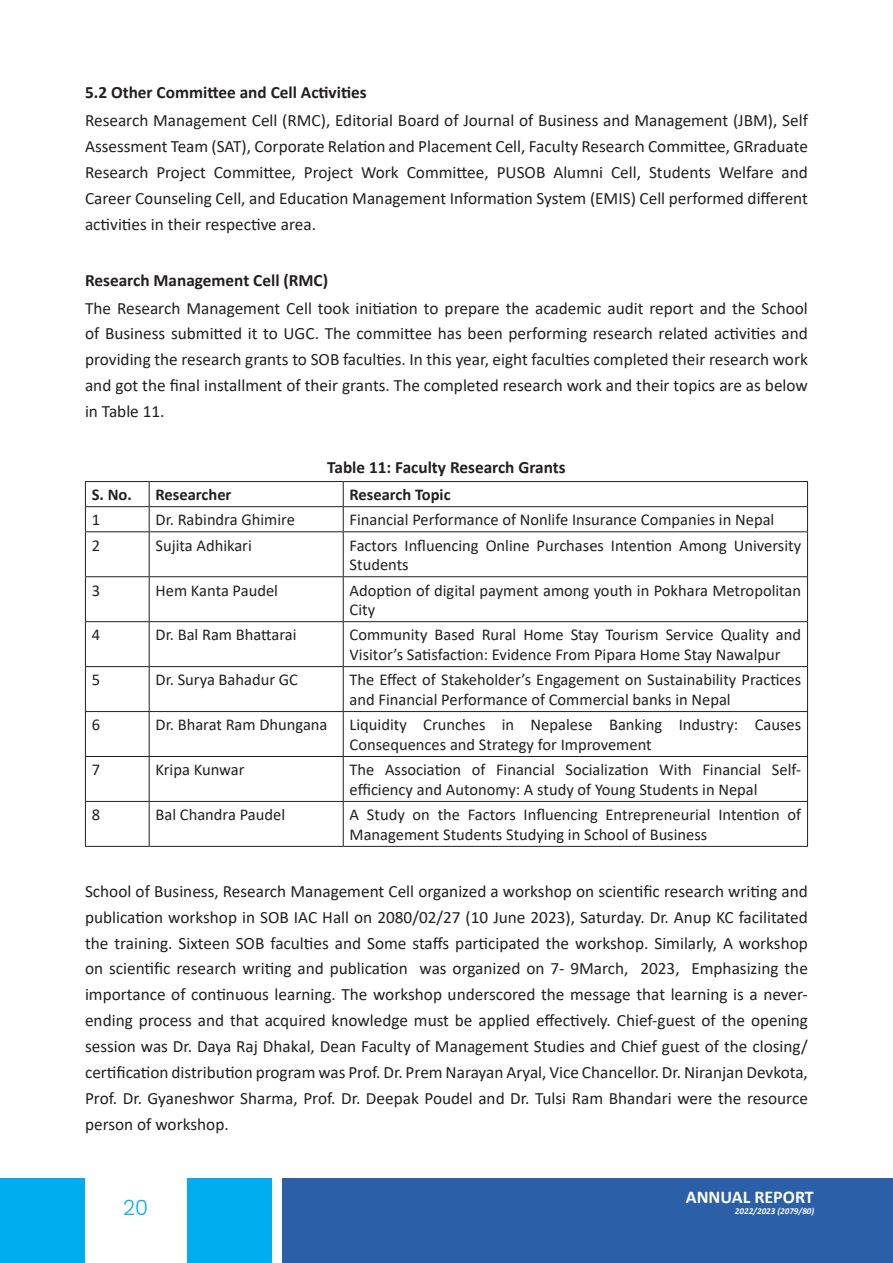
<style>
.page{position:relative;width:893px;height:1263px;background:#fff}
.page>*{position:absolute;margin:0;border:0;box-sizing:border-box;transform-origin:0 0}
.t1{font:300 21px "Poppins";color:#00aeef}
.t2{font:700 18px "Calibri";color:#fff}
.t3{font:17.25px/25.8px "Calibri";color:#231f20;text-align:justify}
.t4{font:700 17.25px "Calibri";color:#231f20}
.t5{font:16.5px/19.8px "Calibri";color:#231f20}
.t6{font:700 16.5px "Calibri";color:#231f20}
.t7{font:italic 700 9px "Calibri";color:#fff}
</style>
<div class="page">
<div style="left:282px;top:1178px;width:611px;height:85px;background:#2b5fa8"></div>
<div style="left:0;top:1178px;width:271px;height:85px;background:#00aeef"></div>
<div style="left:85px;top:1178px;width:101px;height:85px;background:#fff"></div>
<hr style="left:85px;top:481px;width:64px;height:1px;background:#231f20">
<hr style="left:149px;top:481px;width:194px;height:1px;background:#231f20">
<hr style="left:343px;top:481px;width:465px;height:1px;background:#231f20">
<hr style="left:85px;top:506px;width:64px;height:1px;background:#231f20">
<hr style="left:149px;top:506px;width:194px;height:1px;background:#231f20">
<hr style="left:343px;top:506px;width:465px;height:1px;background:#231f20">
<hr style="left:85px;top:531px;width:64px;height:1px;background:#231f20">
<hr style="left:149px;top:531px;width:194px;height:1px;background:#231f20">
<hr style="left:343px;top:531px;width:465px;height:1px;background:#231f20">
<hr style="left:85px;top:576px;width:64px;height:1px;background:#231f20">
<hr style="left:149px;top:576px;width:194px;height:1px;background:#231f20">
<hr style="left:343px;top:576px;width:465px;height:1px;background:#231f20">
<hr style="left:85px;top:621px;width:64px;height:1px;background:#231f20">
<hr style="left:149px;top:621px;width:194px;height:1px;background:#231f20">
<hr style="left:343px;top:621px;width:465px;height:1px;background:#231f20">
<hr style="left:85px;top:666px;width:64px;height:1px;background:#231f20">
<hr style="left:149px;top:666px;width:194px;height:1px;background:#231f20">
<hr style="left:343px;top:666px;width:465px;height:1px;background:#231f20">
<hr style="left:85px;top:711px;width:64px;height:1px;background:#231f20">
<hr style="left:149px;top:711px;width:194px;height:1px;background:#231f20">
<hr style="left:343px;top:711px;width:465px;height:1px;background:#231f20">
<hr style="left:85px;top:756px;width:64px;height:1px;background:#231f20">
<hr style="left:149px;top:756px;width:194px;height:1px;background:#231f20">
<hr style="left:343px;top:756px;width:465px;height:1px;background:#231f20">
<hr style="left:85px;top:801px;width:64px;height:1px;background:#231f20">
<hr style="left:149px;top:801px;width:194px;height:1px;background:#231f20">
<hr style="left:343px;top:801px;width:465px;height:1px;background:#231f20">
<hr style="left:85px;top:846px;width:64px;height:1px;background:#231f20">
<hr style="left:149px;top:846px;width:194px;height:1px;background:#231f20">
<hr style="left:343px;top:846px;width:465px;height:1px;background:#231f20">
<svg style="left:85px;top:482px;width:1px;height:49px"></svg>
<hr style="left:85px;top:532px;width:1px;height:44px;background:#231f20">
<hr style="left:85px;top:577px;width:1px;height:44px;background:#231f20">
<hr style="left:85px;top:622px;width:1px;height:44px;background:#231f20">
<hr style="left:85px;top:667px;width:1px;height:44px;background:#231f20">
<hr style="left:85px;top:712px;width:1px;height:44px;background:#231f20">
<hr style="left:85px;top:757px;width:1px;height:44px;background:#231f20">
<hr style="left:85px;top:802px;width:1px;height:44px;background:#231f20">
<svg style="left:149px;top:482px;width:1px;height:49px"></svg>
<svg style="left:343px;top:482px;width:1px;height:49px"></svg>
<svg style="left:807px;top:482px;width:1px;height:49px"></svg>
<hr style="left:149px;top:532px;width:1px;height:44px;background:#231f20">
<hr style="left:343px;top:532px;width:1px;height:44px;background:#231f20">
<hr style="left:807px;top:532px;width:1px;height:44px;background:#231f20">
<hr style="left:149px;top:577px;width:1px;height:44px;background:#231f20">
<hr style="left:343px;top:577px;width:1px;height:44px;background:#231f20">
<hr style="left:807px;top:577px;width:1px;height:44px;background:#231f20">
<hr style="left:149px;top:622px;width:1px;height:44px;background:#231f20">
<hr style="left:343px;top:622px;width:1px;height:44px;background:#231f20">
<hr style="left:807px;top:622px;width:1px;height:44px;background:#231f20">
<hr style="left:149px;top:667px;width:1px;height:44px;background:#231f20">
<hr style="left:343px;top:667px;width:1px;height:44px;background:#231f20">
<hr style="left:807px;top:667px;width:1px;height:44px;background:#231f20">
<hr style="left:149px;top:712px;width:1px;height:44px;background:#231f20">
<hr style="left:343px;top:712px;width:1px;height:44px;background:#231f20">
<hr style="left:807px;top:712px;width:1px;height:44px;background:#231f20">
<hr style="left:149px;top:757px;width:1px;height:44px;background:#231f20">
<hr style="left:343px;top:757px;width:1px;height:44px;background:#231f20">
<hr style="left:807px;top:757px;width:1px;height:44px;background:#231f20">
<hr style="left:149px;top:802px;width:1px;height:44px;background:#231f20">
<hr style="left:343px;top:802px;width:1px;height:44px;background:#231f20">
<hr style="left:807px;top:802px;width:1px;height:44px;background:#231f20">
<p class="t4" style="left:85px;top:80px;width:283px">5.2 Other Committee and Cell Activities</p>
<p class="t3" style="left:85px;top:107px;width:724px">Research Management Cell (RMC), Editorial Board of Journal of Business and Management (JBM), Self Assessment Team (SAT), Corporate Relation and Placement Cell, Faculty Research Committee, GRraduate Research Project Committee, Project Work Committee, PUSOB Alumni Cell, Students Welfare and Career Counseling Cell, and Education Management Information System (EMIS) Cell performed different activities in their respective area.</p>
<p class="t4" style="left:85px;top:268px;width:245px">Research Management Cell (RMC)</p>
<p class="t3" style="left:85px;top:294px;width:724px">The Research Management Cell took initiation to prepare the academic audit report and the School of Business submitted it to UGC. The committee has been performing research related activities and providing the research grants to SOB faculties. In this year, eight faculties completed their research work and got the final installment of their grants. The completed research work and their topics are as below in Table 11.</p>
<p class="t4" style="left:327px;top:455px;width:240px">Table 11: Faculty Research Grants</p>
<p class="t6" style="left:92px;top:483px;width:42px">S. No.</p>
<p class="t6" style="left:156px;top:483px;width:77px">Researcher</p>
<p class="t6" style="left:350px;top:483px;width:102px">Research Topic</p>
<p class="t5" style="left:92px;top:510px;width:10px">1</p>
<p class="t5" style="left:156px;top:510px;width:141px">Dr. Rabindra Ghimire</p>
<p class="t5" style="left:350px;top:510px;width:426px">Financial Performance of Nonlife Insurance Companies in Nepal</p>
<p class="t5" style="left:92px;top:535px;width:10px">2</p>
<p class="t5" style="left:156px;top:535px;width:98px">Sujita Adhikari</p>
<p class="t5" style="left:350px;top:535px;width:453px">Factors Influencing Online Purchases Intention Among University<br>Students</p>
<p class="t5" style="left:92px;top:580px;width:10px">3</p>
<p class="t5" style="left:156px;top:580px;width:124px">Hem Kanta Paudel</p>
<p class="t5" style="left:350px;top:580px;width:453px">Adoption of digital payment among youth in Pokhara Metropolitan<br>City</p>
<p class="t5" style="left:92px;top:625px;width:10px">4</p>
<p class="t5" style="left:156px;top:625px;width:142px">Dr. Bal Ram Bhattarai</p>
<p class="t5" style="left:350px;top:625px;width:453px">Community Based Rural Home Stay Tourism Service Quality and<br>Visitor’s Satisfaction: Evidence From Pipara Home Stay Nawalpur</p>
<p class="t5" style="left:92px;top:670px;width:10px">5</p>
<p class="t5" style="left:156px;top:670px;width:144px">Dr. Surya Bahadur GC</p>
<p class="t5" style="left:350px;top:670px;width:453px">The Effect of Stakeholder’s Engagement on Sustainability Practices and Financial Performance of Commercial banks in Nepal</p>
<p class="t5" style="left:92px;top:714px;width:10px">6</p>
<p class="t5" style="left:156px;top:714px;width:173px">Dr. Bharat Ram Dhungana</p>
<p class="t5" style="left:350px;top:714px;width:453px">Liquidity Crunches in Nepalese Banking Industry: Causes<br>Consequences and Strategy for Improvement</p>
<p class="t5" style="left:92px;top:759px;width:10px">7</p>
<p class="t5" style="left:156px;top:759px;width:90px">Kripa Kunwar</p>
<p class="t5" style="left:350px;top:759px;width:453px">The Association of Financial Socialization With Financial Self&shy;efficiency and Autonomy: A study of Young Students in Nepal</p>
<p class="t5" style="left:92px;top:804px;width:10px">8</p>
<p class="t5" style="left:156px;top:804px;width:131px">Bal Chandra Paudel</p>
<p class="t5" style="left:350px;top:804px;width:453px">A Study on the Factors Influencing Entrepreneurial Intention of<br>Management Students Studying in School of Business</p>
<p class="t3" style="left:85px;top:878px;width:724px">School of Business, Research Management Cell organized a workshop on scientific research writing and publication workshop in SOB IAC Hall on 2080/02/27 (10 June 2023), Saturday. Dr. Anup KC facilitated the training. Sixteen SOB faculties and Some staffs participated the workshop. Similarly, A workshop on scientific research writing and publication was organized on 7- 9March, 2023, Emphasizing the importance of continuous learning. The workshop underscored the message that learning is a never&shy;ending process and that acquired knowledge must be applied effectively. Chief-guest of the opening session was Dr. Daya Raj Dhakal, Dean Faculty of Management Studies and Chief guest of the closing/ certification distribution program was Prof. Dr. Prem Narayan Aryal, Vice Chancellor. Dr. Niranjan Devkota, Prof. Dr. Gyaneshwor Sharma, Prof. Dr. Deepak Poudel and Dr. Tulsi Ram Bhandari were the resource person of workshop.</p>
<p class="t1" style="left:123px;top:1195px;width:26px">20</p>
<p class="t2" style="left:686px;top:1185px;width:130px">ANNUAL REPORT</p>
<p class="t7" style="left:735px;top:1205px;width:83px">2022/2023 (2079/80)</p>
</div>
